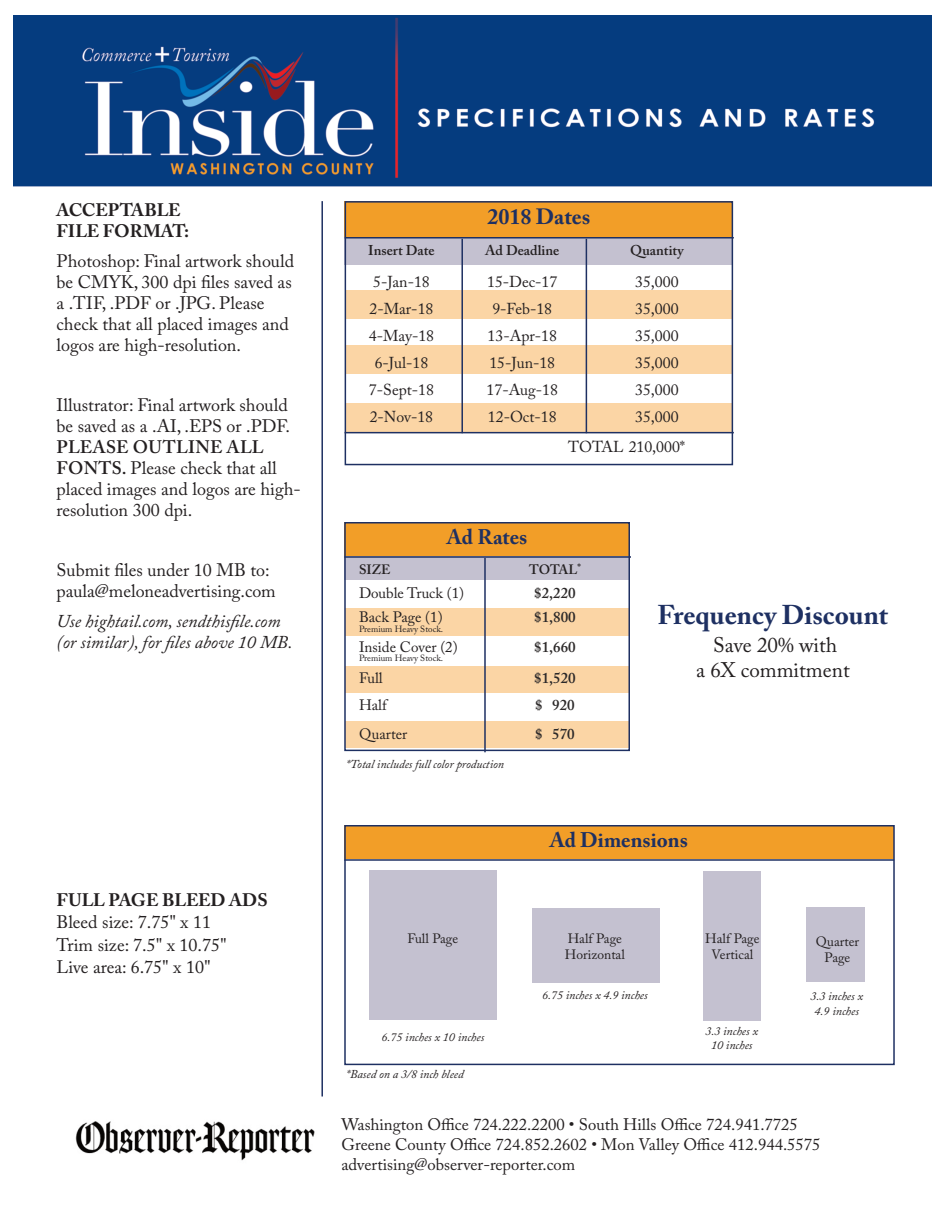
<style>
.page{position:relative;width:945px;height:1215px;background:#fff}
.page>*{position:absolute;margin:0;border:0;box-sizing:border-box;transform-origin:0 0}
.t1{font:700 27px "Adobe Caslon Pro";color:#1e3062}
.t2{font:700 22.05px "Adobe Caslon Pro";color:#1e3062}
.t3{font:21px/25.2px "Adobe Caslon Pro";color:#231f20;text-align:center}
.t4{font:700 21px "Adobe Caslon Pro";color:#1e3062}
.t5{font:18px/21px "Adobe Caslon Pro";color:#231f20}
.t6{font:italic 18px/21px "Adobe Caslon Pro";color:#231f20}
.t7{font:700 18px/21px "Adobe Caslon Pro";color:#231f20}
.t8{font:16.65px/20px "Adobe Caslon Pro";color:#231f20}
.t9{font:15.75px/30px "Adobe Caslon Pro";color:#231f20}
.t10{font:15px "Adobe Caslon Pro";color:#231f20}
.t11{font:600 15px "Adobe Caslon Pro";color:#2c2929}
.t12{font:600 14.1px "Adobe Caslon Pro";color:#231f20}
.t13{font:13.5px/16.2px "Adobe Caslon Pro";color:#231f20;text-align:center}
.t14{font:600 13.5px "Adobe Caslon Pro";color:#231f20}
.t15{font:italic 12px/14.4px "Adobe Caslon Pro";color:#231f20;text-align:center}
.t16{font:9px "Adobe Caslon Pro";color:#231f20}
.s1{font-weight:600}
</style>
<div class="page">
<img style="left:14px;top:15px;width:917px;height:1051px">
<div style="left:345px;top:236px;width:388px;height:29px;background:#c4c1d0"></div>
<div style="left:344px;top:556px;width:285px;height:24px;background:#c4c1d0"></div>
<div style="left:346px;top:291px;width:386px;height:28px;background:#fbd5a5"></div>
<div style="left:346px;top:346px;width:386px;height:28px;background:#fbd5a5"></div>
<div style="left:346px;top:404px;width:386px;height:28px;background:#fbd5a5"></div>
<div style="left:345px;top:201px;width:388px;height:35px;background:#f29e28"></div>
<div style="left:345px;top:201px;width:388px;height:264px;border:2px solid #1e3062"></div>
<hr style="left:461px;top:239px;width:2px;height:194px;background:#1e3062">
<hr style="left:586px;top:239px;width:1px;height:194px;background:#1e3062">
<hr style="left:345px;top:237px;width:389px;height:2px;background:#1e3062">
<hr style="left:345px;top:432px;width:389px;height:1px;background:#1e3062">
<div style="left:345px;top:608px;width:284px;height:28px;background:#fbd5a5"></div>
<div style="left:345px;top:666px;width:284px;height:27px;background:#fbd5a5"></div>
<div style="left:345px;top:722px;width:285px;height:26px;background:#fbd5a5"></div>
<div style="left:344px;top:522px;width:286px;height:34px;background:#f29e28"></div>
<div style="left:344px;top:522px;width:286px;height:229px;border:2px solid #1e3062"></div>
<hr style="left:484px;top:558px;width:2px;height:194px;background:#1e3062">
<hr style="left:344px;top:556px;width:287px;height:2px;background:#1e3062">
<div style="left:344px;top:825px;width:549px;height:34px;background:#f29e28"></div>
<div style="left:344px;top:825px;width:551px;height:240px;border:2px solid #1e3062"></div>
<hr style="left:344px;top:859px;width:550px;height:2px;background:#1e3062">
<div style="left:369px;top:871px;width:128px;height:149px;background:#c4c1d0"></div>
<div style="left:703px;top:871px;width:58px;height:149px;background:#c4c1d0"></div>
<div style="left:807px;top:907px;width:58px;height:75px;background:#c4c1d0"></div>
<div style="left:532px;top:908px;width:128px;height:75px;background:#c4c1d0"></div>
<img style="left:75px;top:1121px;width:240px;height:40px">
<hr style="left:321px;top:201px;width:2px;height:896px;background:#1e3062">
<p class="t7" style="left:57px;top:201px;width:134px">ACCEPTABLE<br>FILE FORMAT:</p>
<p class="t5" style="left:56px;top:252px;width:239px">Photoshop: Final artwork should be CMYK, 300 dpi files saved as a .TIF, .PDF or .JPG. Please check that all placed images and logos are high-resolution.</p>
<p class="t5" style="left:56px;top:396px;width:235px">Illustrator: Final artwork should be saved as a .AI, .EPS or .PDF.</p>
<p class="t5" style="left:56px;top:438px;width:246px"><span class="s1">PLEASE OUTLINE ALL<br>FONTS.</span> Please check that all placed images and logos are high&shy;resolution 300 dpi.</p>
<p class="t5" style="left:56px;top:561px;width:221px">Submit files under 10 MB to: paula@meloneadvertising.com</p>
<p class="t6" style="left:56px;top:613px;width:238px">Use hightail.com, sendthisfile.com (or similar), for files above 10 MB.</p>
<p class="t7" style="left:56px;top:891px;width:213px">FULL PAGE BLEED ADS</p>
<p class="t5" style="left:56px;top:913px;width:172px;line-height:22.5px">Bleed size: 7.75" x 11<br>Trim size: 7.5" x 10.75"<br>Live area: 6.75" x 10"</p>
<p class="t2" style="left:487px;top:208px;width:104px">2018 Dates</p>
<p class="t12" style="left:368px;top:245px;width:68px">Insert Date</p>
<p class="t12" style="left:485px;top:245px;width:76px">Ad Deadline</p>
<p class="t12" style="left:630px;top:245px;width:55px">Quantity</p>
<p class="t9" style="left:373px;top:268px;width:58px">5-Jan-18</p>
<p class="t9" style="left:487px;top:268px;width:72px">15-Dec-17</p>
<p class="t9" style="left:635px;top:268px;width:45px">35,000</p>
<p class="t9" style="left:370px;top:295px;width:65px">2-Mar-18</p>
<p class="t9" style="left:492px;top:295px;width:61px">9-Feb-18</p>
<p class="t9" style="left:635px;top:295px;width:45px">35,000</p>
<p class="t9" style="left:369px;top:322px;width:67px">4-May-18</p>
<p class="t9" style="left:488px;top:322px;width:71px">13-Apr-18</p>
<p class="t9" style="left:635px;top:322px;width:45px">35,000</p>
<p class="t9" style="left:375px;top:349px;width:55px">6-Jul-18</p>
<p class="t9" style="left:489px;top:349px;width:67px">15-Jun-18</p>
<p class="t9" style="left:635px;top:349px;width:45px">35,000</p>
<p class="t9" style="left:369px;top:376px;width:67px">7-Sept-18</p>
<p class="t9" style="left:487px;top:376px;width:73px">17-Aug-18</p>
<p class="t9" style="left:635px;top:376px;width:45px">35,000</p>
<p class="t9" style="left:370px;top:403px;width:65px">2-Nov-18</p>
<p class="t9" style="left:488px;top:403px;width:70px">12-Oct-18</p>
<p class="t9" style="left:568px;top:403px;width:118px;text-indent:67px">35,000<br>TOTAL 210,000*</p>
<p class="t4" style="left:447px;top:528px;width:82px">Ad Rates</p>
<p class="t14" style="left:359px;top:564px;width:33px">SIZE</p>
<p class="t14" style="left:529px;top:564px;width:53px">TOTAL<sup>*</sup></p>
<p class="t10" style="left:359px;top:587px;width:107px">Double Truck (1)</p>
<p class="t11" style="left:534px;top:587px;width:43px">$2,220</p>
<p class="t10" style="left:359px;top:611px;width:85px">Back Page (1)</p>
<p class="t11" style="left:534px;top:611px;width:43px">$1,800</p>
<p class="t16" style="left:359px;top:626px;width:86px">Premium Heavy Stock.</p>
<p class="t10" style="left:359px;top:641px;width:100px">Inside Cover (2)</p>
<p class="t11" style="left:534px;top:641px;width:43px">$1,660</p>
<p class="t16" style="left:359px;top:654px;width:86px">Premium Heavy Stock.</p>
<p class="t10" style="left:359px;top:673px;width:25px">Full</p>
<p class="t11" style="left:534px;top:673px;width:43px">$1,520</p>
<p class="t10" style="left:359px;top:700px;width:29px">Half</p>
<p class="t11" style="left:535px;top:700px;width:41px">$ 920</p>
<p class="t10" style="left:359px;top:728px;width:50px">Quarter</p>
<p class="t11" style="left:535px;top:728px;width:41px">$ 570</p>
<p class="t15" style="left:346px;top:758px;width:159px">*Total includes full color production</p>
<h1 class="t1" style="left:658px;top:604px;width:232px">Frequency Discount</h1>
<p class="t3" style="left:696px;top:635px;width:155px">Save 20% with<br>a 6X commitment</p>
<p class="t13" style="left:408px;top:932px;width:52px">Full Page</p>
<p class="t15" style="left:382px;top:1031px;width:104px">6.75 inches x 10 inches</p>
<p class="t15" style="left:346px;top:1069px;width:119px">*Based on a 3/8 inch bleed</p>
<p class="t4" style="left:550px;top:831px;width:140px">Ad Dimensions</p>
<p class="t13" style="left:565px;top:932px;width:62px;text-align:left">Half Page<br>Horizontal</p>
<p class="t15" style="left:542px;top:989px;width:107px">6.75 inches x 4.9 inches</p>
<p class="t13" style="left:705px;top:932px;width:56px">Half Page<br>Vertical</p>
<p class="t15" style="left:705px;top:1025px;width:54px">3.3 inches x<br>10 inches</p>
<p class="t13" style="left:816px;top:935px;width:45px">Quarter<br>Page</p>
<p class="t15" style="left:810px;top:991px;width:54px">3.3 inches x<br>4.9 inches</p>
<p class="t8" style="left:342px;top:1116px;width:480px">Washington Office 724.222.2200 • South Hills Office 724.941.7725<br>Greene County Office 724.852.2602 • Mon Valley Office 412.944.5575 advertising@observer-reporter.com</p>
</div>
